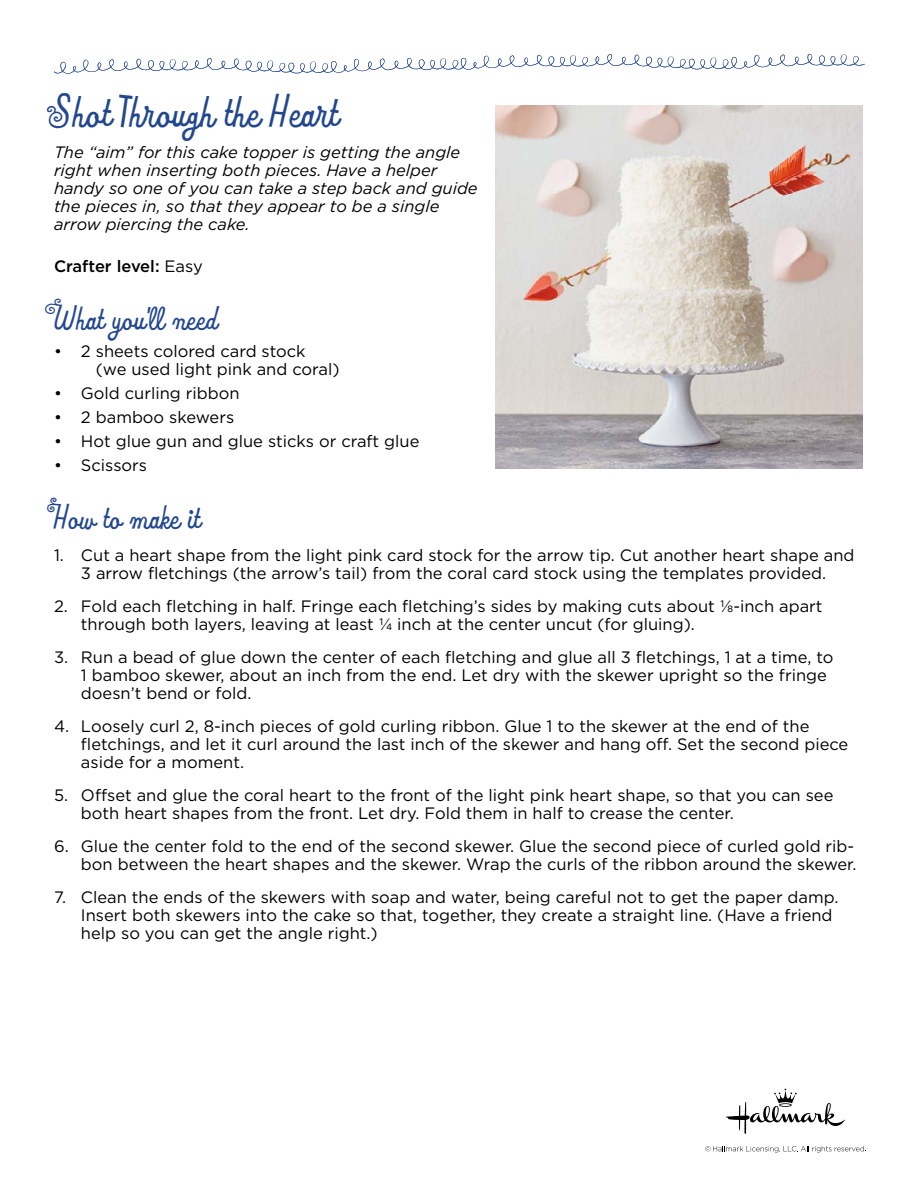
<style>
.page{position:relative;width:918px;height:1188px;background:#fff}
.page>*{position:absolute;margin:0;border:0;box-sizing:border-box;transform-origin:0 0}
.t1{font:700 48px "Hmk Handstand Script BCFG";color:#22478f}
.t2{font:700 36px "Hmk Handstand Script BCFG";color:#22478f}
.t3{font:16.5px/18px "Gotham";color:#000}
.t4{font:italic 16.5px/18px "Gotham";color:#000}
.t5{font:500 16.5px "Gotham";color:#000}
.s1{font-weight:400}
</style>
<div class="page">
<svg style="left:54px;top:54px;width:811px;height:20px"></svg>
<svg style="left:726px;top:1089px;width:119px;height:45px"></svg>
<svg style="left:705px;top:1146px;width:161px;height:7px"></svg>
<img style="left:496px;top:106px;width:367px;height:363px">
<h1 class="t1" style="left:54px;top:83px;width:286px">Shot Through the Heart</h1>
<p class="t4" style="left:54px;top:142px;width:425px">The “aim” for this cake topper is getting the angle right when inserting both pieces. Have a helper handy so one of you can take a step back and guide the pieces in, so that they appear to be a single arrow piercing the cake.</p>
<p class="t5" style="left:54px;top:255px;width:150px">Crafter level: <span class="s1">Easy</span></p>
<h2 class="t2" style="left:54px;top:297px;width:165px">What you'll need</h2>
<p class="t3" style="left:96px;top:342px;width:245px;text-indent:-42px">• 2 sheets colored card stock (we used light pink and coral)</p>
<p class="t3" style="left:54px;top:384px;width:187px">• Gold curling ribbon</p>
<p class="t3" style="left:54px;top:408px;width:182px">• 2 bamboo skewers</p>
<p class="t3" style="left:54px;top:432px;width:367px">• Hot glue gun and glue sticks or craft glue</p>
<p class="t3" style="left:54px;top:456px;width:95px">• Scissors</p>
<h2 class="t2" style="left:54px;top:496px;width:148px">How to make it</h2>
<p class="t3" style="left:54px;top:546px;width:802px;text-align:center">1. Cut a heart shape from the light pink card stock for the arrow tip. Cut another heart shape and<br>3 arrow fletchings (the arrow’s tail) from the coral card stock using the templates provided.</p>
<p class="t3" style="left:81px;top:597px;width:743px;text-indent:-27px">2. Fold each fletching in half. Fringe each fletching’s sides by making cuts about ⅛-inch apart through both layers, leaving at least ¼ inch at the center uncut (for gluing).</p>
<p class="t3" style="left:81px;top:648px;width:754px;text-indent:-27px">3. Run a bead of glue down the center of each fletching and glue all 3 fletchings, 1 at a time, to<br>1 bamboo skewer, about an inch from the end. Let dry with the skewer upright so the fringe doesn’t bend or fold.</p>
<p class="t3" style="left:81px;top:717px;width:769px;text-indent:-27px">4. Loosely curl 2, 8-inch pieces of gold curling ribbon. Glue 1 to the skewer at the end of the fletchings, and let it curl around the last inch of the skewer and hang off. Set the second piece aside for a moment.</p>
<p class="t3" style="left:81px;top:786px;width:754px;text-indent:-27px">5. Offset and glue the coral heart to the front of the light pink heart shape, so that you can see both heart shapes from the front. Let dry. Fold them in half to crease the center.</p>
<p class="t3" style="left:54px;top:837px;width:804px;text-align:right">6. Glue the center fold to the end of the second skewer. Glue the second piece of curled gold rib&shy;bon between the heart shapes and the skewer. Wrap the curls of the ribbon around the skewer.</p>
<p class="t3" style="left:81px;top:888px;width:759px;text-indent:-27px">7. Clean the ends of the skewers with soap and water, being careful not to get the paper damp.<br>Insert both skewers into the cake so that, together, they create a straight line. (Have a friend help so you can get the angle right.)</p>
</div>
